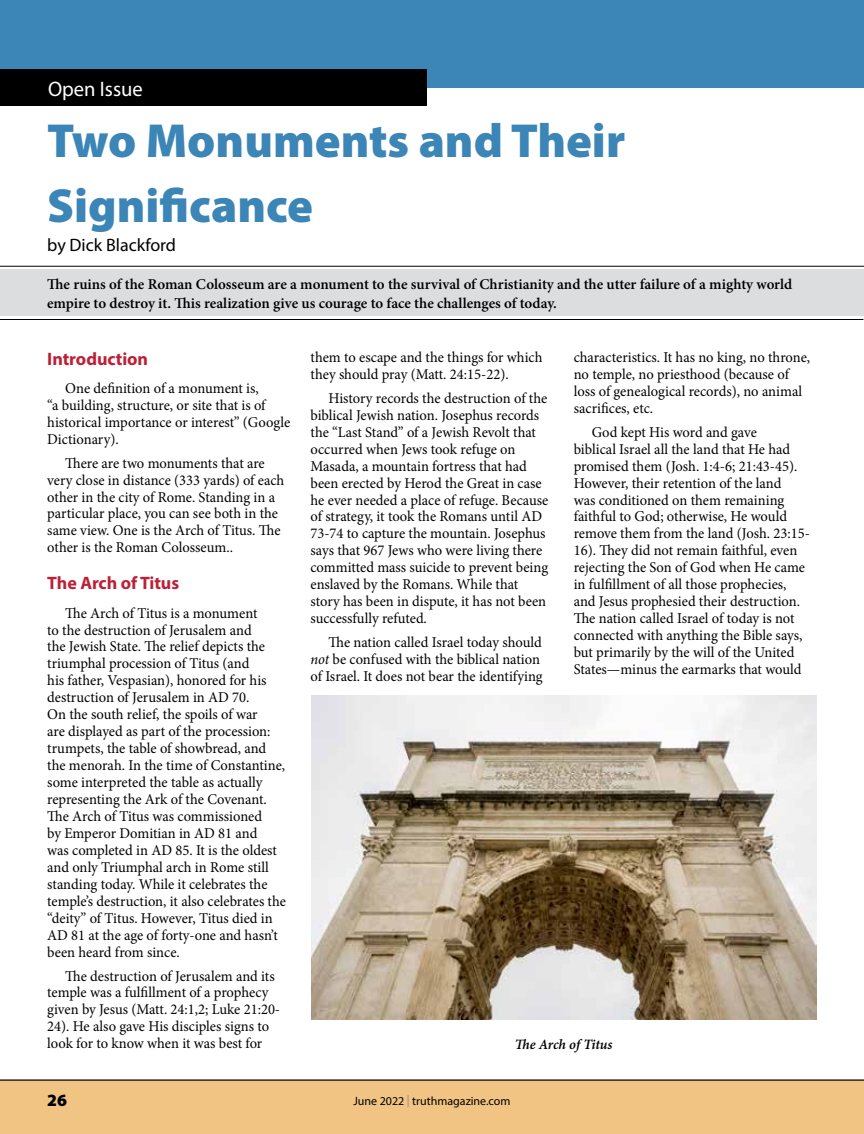
<style>
.page{position:relative;width:864px;height:1134px;background:#fff}
.page>*{position:absolute;margin:0;border:0;box-sizing:border-box;transform-origin:0 0}
.t1{font:900 48px/64.8px "Myriad Pro";color:#3c85b7}
.t2{font:21px "Myriad Pro";color:#fff}
.t3{font:700 18px "Myriad Pro";letter-spacing:-.005em;color:#bd2036}
.t4{font:18px "Myriad Pro";color:#000}
.t5{font:900 17.25px "Myriad Pro";color:#000}
.t6{font:15px/17px "Minion Pro";color:#000}
.t7{font:600 15px/18.8px "Minion Pro";color:#000}
.t8{font:14.25px "Minion Pro Semibold It Capt";letter-spacing:-.01em;color:#000}
.t9{font:12px "Myriad Pro";color:#000}
.s1{font-style:italic}
.s2{color:#8a8c8e}
</style>
<div class="page">
<div style="left:0;top:0;width:864px;height:88px;background:#3c85b7"></div>
<div style="left:0;top:70px;width:427px;height:36px;background:#000"></div>
<div style="left:0;top:1080px;width:864px;height:54px;background:#f2c484"></div>
<div style="left:0;top:270px;width:864px;height:46px;background:#dcddde"></div>
<hr style="left:0;top:266px;width:864px;height:1px;background:#000">
<hr style="left:0;top:319px;width:863px;height:1px;background:#000">
<img style="left:311px;top:696px;width:506px;height:324px">
<h2 class="t2" style="left:48px;top:76px;width:96px">Open Issue</h2>
<h1 class="t1" style="left:47px;top:107px;width:580px">Two Monuments and Their<br>Significance</h1>
<p class="t4" style="left:47px;top:233px;width:130px">by Dick Blackford</p>
<p class="t7" style="left:47px;top:275px;width:747px">The ruins of the Roman Colosseum are a monument to the survival of Christianity and the utter failure of a mighty world empire to destroy it. This realization give us courage to face the challenges of today.</p>
<p class="t3" style="left:47px;top:347px;width:102px">Introduction</p>
<p class="t6" style="left:47px;top:380px;width:245px;text-indent:18px">One definition of a monument is,<br>“a building, structure, or site that is of historical importance or interest” (Google Dictionary).</p>
<p class="t6" style="left:47px;top:454px;width:239px;text-indent:18px">There are two monuments that are very close in distance (333 yards) of each other in the city of Rome. Standing in a particular place, you can see both in the same view. One is the Arch of Titus. The other is the Roman Colosseum..</p>
<p class="t3" style="left:47px;top:571px;width:133px">The Arch of Titus</p>
<p class="t6" style="left:47px;top:604px;width:240px;text-indent:18px">The Arch of Titus is a monument<br>to the destruction of Jerusalem and<br>the Jewish State. The relief depicts the triumphal procession of Titus (and<br>his father, Vespasian), honored for his destruction of Jerusalem in AD 70.<br>On the south relief, the spoils of war<br>are displayed as part of the procession: trumpets, the table of showbread, and the menorah. In the time of Constantine, some interpreted the table as actually representing the Ark of the Covenant.<br>The Arch of Titus was commissioned<br>by Emperor Domitian in AD 81 and<br>was completed in AD 85. It is the oldest and only Triumphal arch in Rome still standing today. While it celebrates the temple’s destruction, it also celebrates the “deity” of Titus. However, Titus died in AD 81 at the age of forty-one and hasn’t been heard from since.</p>
<p class="t6" style="left:47px;top:967px;width:234px;text-indent:18px">The destruction of Jerusalem and its temple was a fulfillment of a prophecy given by Jesus (Matt. 24:1,2; Luke 21:20- 24). He also gave His disciples signs to look for to know when it was best for</p>
<p class="t6" style="left:310px;top:349px;width:234px">them to escape and the things for which they should pray (Matt. 24:15-22).</p>
<p class="t6" style="left:310px;top:390px;width:239px;text-indent:18px">History records the destruction of the biblical Jewish nation. Josephus records the “Last Stand” of a Jewish Revolt that occurred when Jews took refuge on Masada, a mountain fortress that had been erected by Herod the Great in case he ever needed a place of refuge. Because of strategy, it took the Romans until AD 73-74 to capture the mountain. Josephus says that 967 Jews who were living there committed mass suicide to prevent being enslaved by the Romans. While that story has been in dispute, it has not been successfully refuted.</p>
<p class="t6" style="left:310px;top:634px;width:234px;text-indent:18px">The nation called Israel today should <span class="s1">not</span> be confused with the biblical nation of Israel. It does not bear the identifying</p>
<p class="t6" style="left:574px;top:349px;width:238px">characteristics. It has no king, no throne, no temple, no priesthood (because of loss of genealogical records), no animal sacrifices, etc.</p>
<p class="t6" style="left:574px;top:424px;width:238px;text-indent:18px">God kept His word and gave<br>biblical Israel all the land that He had promised them (Josh. 1:4-6; 21:43-45).<br>However, their retention of the land<br>was conditioned on them remaining faithful to God; otherwise, He would remove them from the land (Josh. 23:15- 16). They did not remain faithful, even rejecting the Son of God when He came in fulfillment of all those prophecies, and Jesus prophesied their destruction.<br>The nation called Israel of today is not connected with anything the Bible says, but primarily by the will of the United States—minus the earmarks that would</p>
<p class="t8" style="left:515px;top:1034px;width:99px">The Arch of Titus</p>
<p class="t5" style="left:47px;top:1088px;width:21px">26</p>
<p class="t9" style="left:353px;top:1094px;width:159px">June 2022 <span class="s2">|</span> truthmagazine.com</p>
</div>
